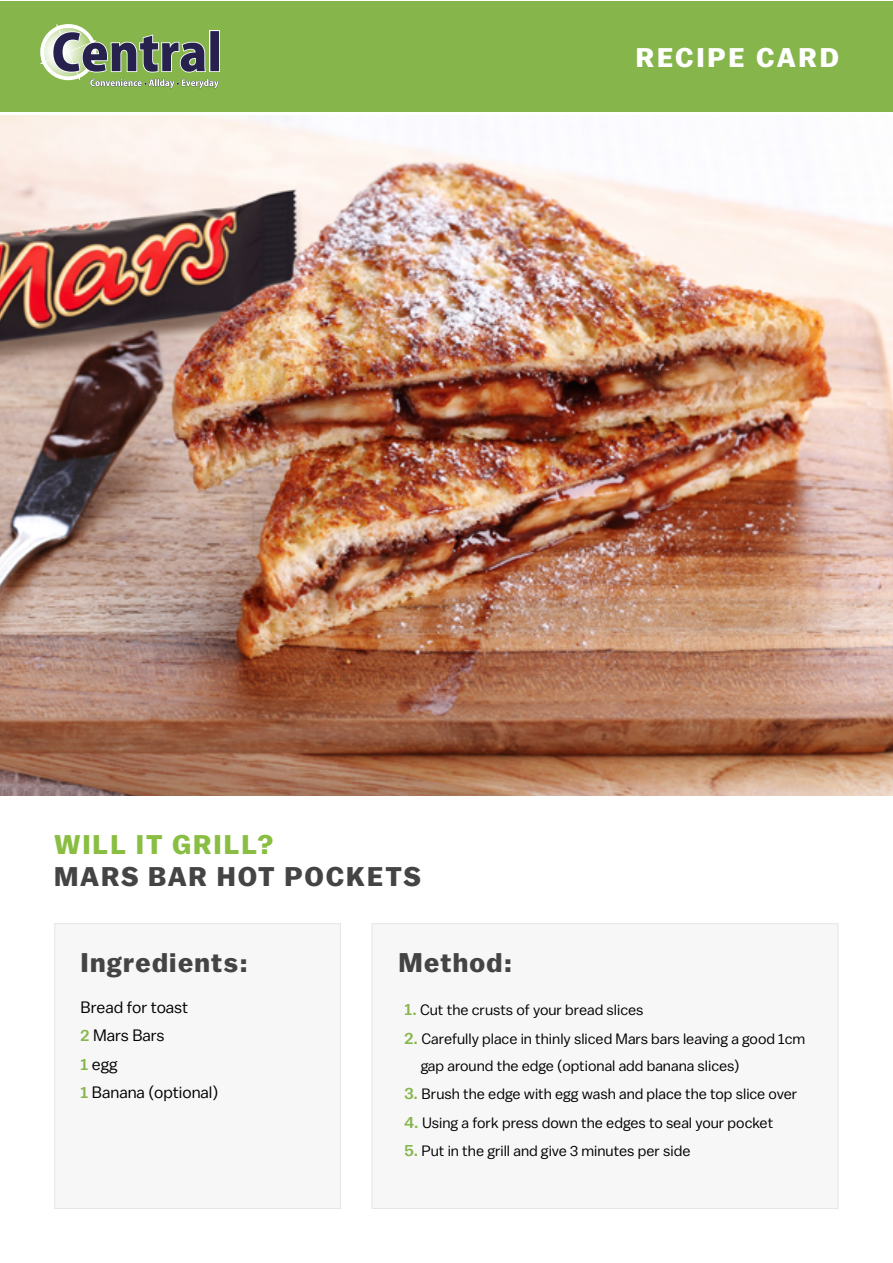
<style>
.page{position:relative;width:893px;height:1263px;background:#fff}
.page>*{position:absolute;margin:0;border:0;box-sizing:border-box;transform-origin:0 0}
.t1{font:700 27px "Balto";letter-spacing:.05em;color:#444}
.t2{font:700 27px "Balto";letter-spacing:.07em;color:#444}
.t3{font:700 27px "Balto";letter-spacing:.07em;color:#89be42}
.t4{font:700 27px "Balto";letter-spacing:.1em;color:#fff}
.t5{font:16.5px/28.5px "Balto";color:#000}
.t6{font:15px/27px "Balto";color:#000}
.s1{font-weight:500;color:#86b54b}
.s2{font-weight:500;font-size:16.5px;color:#86b54b}
</style>
<div class="page">
<img style="left:0;top:116px;width:893px;height:679px">
<div style="left:54px;top:923px;width:287px;height:286px;background:#f7f7f7;border:1px solid #e6e6e6"></div>
<div style="left:371px;top:923px;width:467px;height:286px;background:#f7f7f7;border:1px solid #e6e6e6"></div>
<div style="left:0;top:1px;width:893px;height:111px;background:#86b54c"></div>
<div style="left:209px;top:30px;width:11px;height:42px;background:#eeedf1"></div>
<svg style="left:40px;top:24px;width:179px;height:64px"></svg>
<h1 class="t4" style="left:636px;top:41px;width:205px">RECIPE CARD</h1>
<h1 class="t3" style="left:54px;top:828px;width:221px">WILL IT GRILL?</h1>
<h1 class="t2" style="left:54px;top:860px;width:368px">MARS BAR HOT POCKETS</h1>
<h1 class="t1" style="left:80px;top:946px;width:169px">Ingredients:</h1>
<h1 class="t1" style="left:398px;top:946px;width:115px">Method:</h1>
<p class="t5" style="left:81px;top:992px;width:139px">Bread for toast<br><span class="s1">2</span> Mars Bars<br><span class="s1">1</span> egg<br><span class="s1">1</span> Banana (optional)</p>
<p class="t6" style="left:405px;top:996px;width:240px"><span class="s2">1.</span> Cut the crusts of your bread slices</p>
<p class="t6" style="left:421px;top:1024px;width:386px;text-indent:-16px"><span class="s2">2.</span> Carefully place in thinly sliced Mars bars leaving a good 1cm gap around the edge (optional add banana slices)</p>
<p class="t6" style="left:405px;top:1080px;width:394px"><span class="s2">3.</span> Brush the edge with egg wash and place the top slice over</p>
<p class="t6" style="left:405px;top:1108px;width:370px"><span class="s2">4.</span> Using a fork press down the edges to seal your pocket</p>
<p class="t6" style="left:405px;top:1137px;width:287px"><span class="s2">5.</span> Put in the grill and give 3 minutes per side</p>
</div>
